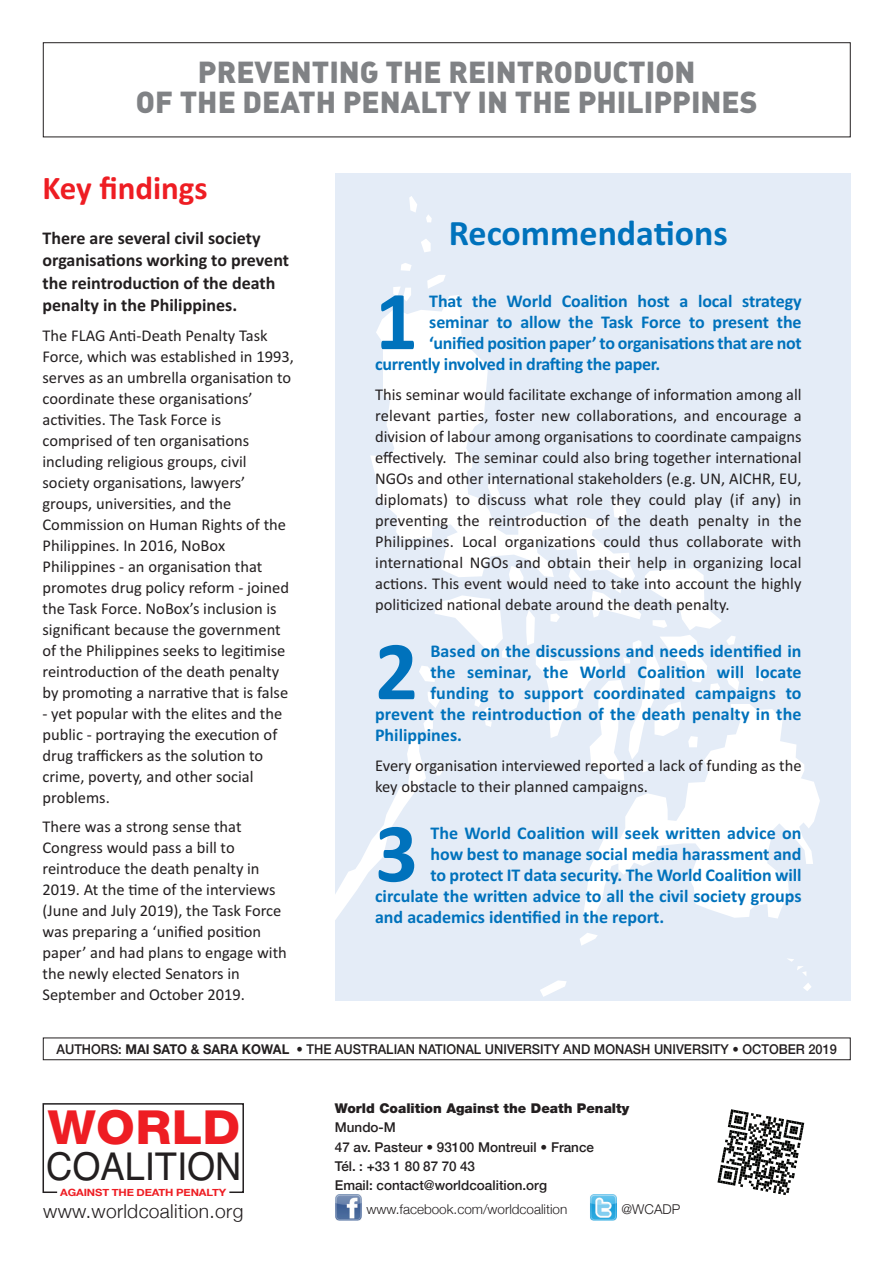
<style>
.page{position:relative;width:893px;height:1263px;background:#fff}
.page>*{position:absolute;margin:0;border:0;box-sizing:border-box;transform-origin:0 0}
.t1{font:700 84.45px "Calibri";color:#0072bc}
.t2{font:800 47.1px "Helvetica Neue";letter-spacing:.005em;color:#ee1d23;scale:1.06 1}
.t3{font:38.4px "Helvetica";color:#231f20;scale:.95 1}
.t4{font:700 36px "Calibri";color:#0072bc}
.t5{font:700 33px "Calibri";color:#ee1d23}
.t6{font:30px/30px "DIN Black Alternate";color:#808285;text-align:center}
.t7{font:300 19.2px "Helvetica Neue";letter-spacing:.015em;color:#231f20}
.t8{font:700 18px "Calibri";color:#0072bc}
.t9{font:700 18px/22.5px "Calibri";color:#231f20}
.t10{font:16.5px/21px "Calibri";color:#231f20}
.t11{font:500 13.5px/19.4px "Helvetica Neue";color:#231f20}
.t12{font:500 13.5px "Helvetica Neue";color:#231f20;scale:.95 1}
.t13{font:300 13.5px "Helvetica Neue";color:#231f20}
.t14{font:900 13.5px "Helvetica Neue LT Std";color:#231f20}
.t15{font:700 10.05px "Helvetica Neue";letter-spacing:-.01em;color:#ee1d23;scale:1.12 1}
.s1{font-family:"Helvetica Neue LT Std";font-weight:700}
</style>
<div class="page">
<div style="left:335px;top:173px;width:515px;height:828px;background:#e4ecf7"></div>
<img style="left:336px;top:1195px;width:26px;height:25px">
<img style="left:590px;top:1194px;width:26px;height:26px">
<div style="left:43px;top:1038px;width:807px;height:22px;border:1px solid #231f20"></div>
<svg style="left:409px;top:196px;width:8px;height:16px"></svg>
<svg style="left:426px;top:215px;width:6px;height:7px"></svg>
<svg style="left:421px;top:239px;width:10px;height:13px"></svg>
<svg style="left:401px;top:263px;width:11px;height:8px"></svg>
<svg style="left:427px;top:275px;width:19px;height:14px"></svg>
<svg style="left:393px;top:286px;width:18px;height:9px"></svg>
<svg style="left:580px;top:933px;width:18px;height:13px"></svg>
<svg style="left:540px;top:980px;width:27px;height:17px"></svg>
<svg style="left:803px;top:983px;width:8px;height:8px"></svg>
<svg style="left:787px;top:958px;width:19px;height:18px"></svg>
<svg style="left:739px;top:704px;width:81px;height:215px;fill:#fff"></svg>
<svg style="left:370px;top:295px;width:260px;height:271px"></svg>
<svg style="left:488px;top:480px;width:14px;height:23px"></svg>
<svg style="left:613px;top:500px;width:14px;height:18px"></svg>
<svg style="left:756px;top:671px;width:9px;height:10px"></svg>
<svg style="left:335px;top:566px;width:404px;height:355px"></svg>
<svg style="left:42px;top:1103px;width:202px;height:90px"></svg>
<svg style="left:717px;top:1109px;width:88px;height:87px"></svg>
<h3 class="t6" style="left:136px;top:58px;width:623px">PREVENTING THE REINTRODUCTION<br>OF THE DEATH PENALTY IN THE PHILIPPINES</h3>
<h3 class="t5" style="left:43px;top:169px;width:167px">Key findings</h3>
<p class="t9" style="left:43px;top:226px;width:248px">There are several civil society organisations working to prevent the reintroduction of the death penalty in the Philippines.</p>
<p class="t10" style="left:43px;top:325px;width:253px">The FLAG Anti-Death Penalty Task Force, which was established in 1993, serves as an umbrella organisation to coordinate these organisations’ activities. The Task Force is comprised of ten organisations including religious groups, civil society organisations, lawyers’ groups, universities, and the Commission on Human Rights of the Philippines. In 2016, noBox Philippines - an organisation that promotes drug policy reform - joined the Task Force. noBox’s inclusion is significant because the government of the Philippines seeks to legitimise reintroduction of the death penalty by promoting a narrative that is false</p>
<p class="t10" style="left:43px;top:703px;width:241px">- yet popular with the elites and the public - portraying the execution of drug traffickers as the solution to crime, poverty, and other social problems.</p>
<p class="t10" style="left:43px;top:816px;width:246px">There was a strong sense that<br>Congress would pass a bill to reintroduce the death penalty in<br>2019. At the time of the interviews (June and July 2019), the Task Force was preparing a ‘unified position paper’ and had plans to engage with the newly elected senators in september and October 2019.</p>
<h3 class="t4" style="left:449px;top:211px;width:280px">Recommendations</h3>
<h1 class="t1" style="left:375px;top:271px;width:44px">1</h1>
<p class="t8" style="left:429px;top:290px;width:374px">That the World Coalition host a local strategy</p>
<p class="t8" style="left:429px;top:311px;width:374px">seminar to allow the Task Force to present the</p>
<p class="t8" style="left:429px;top:332px;width:374px">‘unified position paper’ to organisations that are not</p>
<p class="t8" style="left:375px;top:353px;width:287px">currently involved in drafting the paper.</p>
<p class="t10" style="left:375px;top:383px;width:428px;text-align:justify">This seminar would facilitate exchange of information among all relevant parties, foster new collaborations, and encourage a division of labour among organisations to coordinate campaigns effectively. The seminar could also bring together international nGOs and other international stakeholders (e.g. Un, AICHR, EU, diplomats) to discuss what role they could play (if any) in preventing the reintroduction of the death penalty in the Philippines. Local organizations could thus collaborate with international nGOs and obtain their help in organizing local actions. This event would need to take into account the highly politicized national debate around the death penalty.</p>
<h1 class="t1" style="left:375px;top:621px;width:44px">2</h1>
<p class="t8" style="left:430px;top:640px;width:373px">Based on the discussions and needs identified in</p>
<p class="t8" style="left:430px;top:661px;width:373px">the seminar, the World Coalition will locate</p>
<p class="t8" style="left:430px;top:682px;width:373px">funding to support coordinated campaigns to</p>
<p class="t8" style="left:375px;top:703px;width:428px">prevent the reintroduction of the death penalty in the</p>
<p class="t8" style="left:375px;top:724px;width:88px">Philippines.</p>
<p class="t10" style="left:375px;top:754px;width:428px">Every organisation interviewed reported a lack of funding as the key obstacle to their planned campaigns.</p>
<h1 class="t1" style="left:375px;top:803px;width:44px">3</h1>
<p class="t8" style="left:430px;top:822px;width:373px">The World Coalition will seek written advice on</p>
<p class="t8" style="left:430px;top:843px;width:373px">how best to manage social media harassment and</p>
<p class="t8" style="left:430px;top:864px;width:373px">to protect IT data security. The World Coalition will</p>
<p class="t8" style="left:375px;top:885px;width:428px">circulate the written advice to all the civil society groups</p>
<p class="t8" style="left:375px;top:906px;width:291px">and academics identified in the report.</p>
<p class="t12" style="left:57px;top:1040px;width:823px">Authors: <span class="s1">MAI SATO &amp; SARA KOWAL •</span> the AustrAliAn nAtionAl university And MonAsh university • october 2019</p>
<h2 class="t2" style="left:48px;top:1110px;width:183px">WORLD</h2>
<h3 class="t3" style="left:46px;top:1144px;width:207px">COALITION</h3>
<p class="t15" style="left:60px;top:1186px;width:150px">AGAINST THE DEATH PENALTY</p>
<p class="t7" style="left:43px;top:1199px;width:202px">www.worldcoalition.org</p>
<p class="t14" style="left:335px;top:1103px;width:296px">World Coalition Against the Death Penalty</p>
<p class="t11" style="left:335px;top:1118px;width:261px">Mundo-M<br>47 av. Pasteur • 93100 Montreuil • France tél. : +33 1 80 87 70 43<br>email: contact@worldcoalition.org</p>
<p class="t13" style="left:366px;top:1201px;width:202px">www.facebook.com/worldcoalition</p>
<p class="t13" style="left:621px;top:1201px;width:60px">@WCADP</p>
</div>
